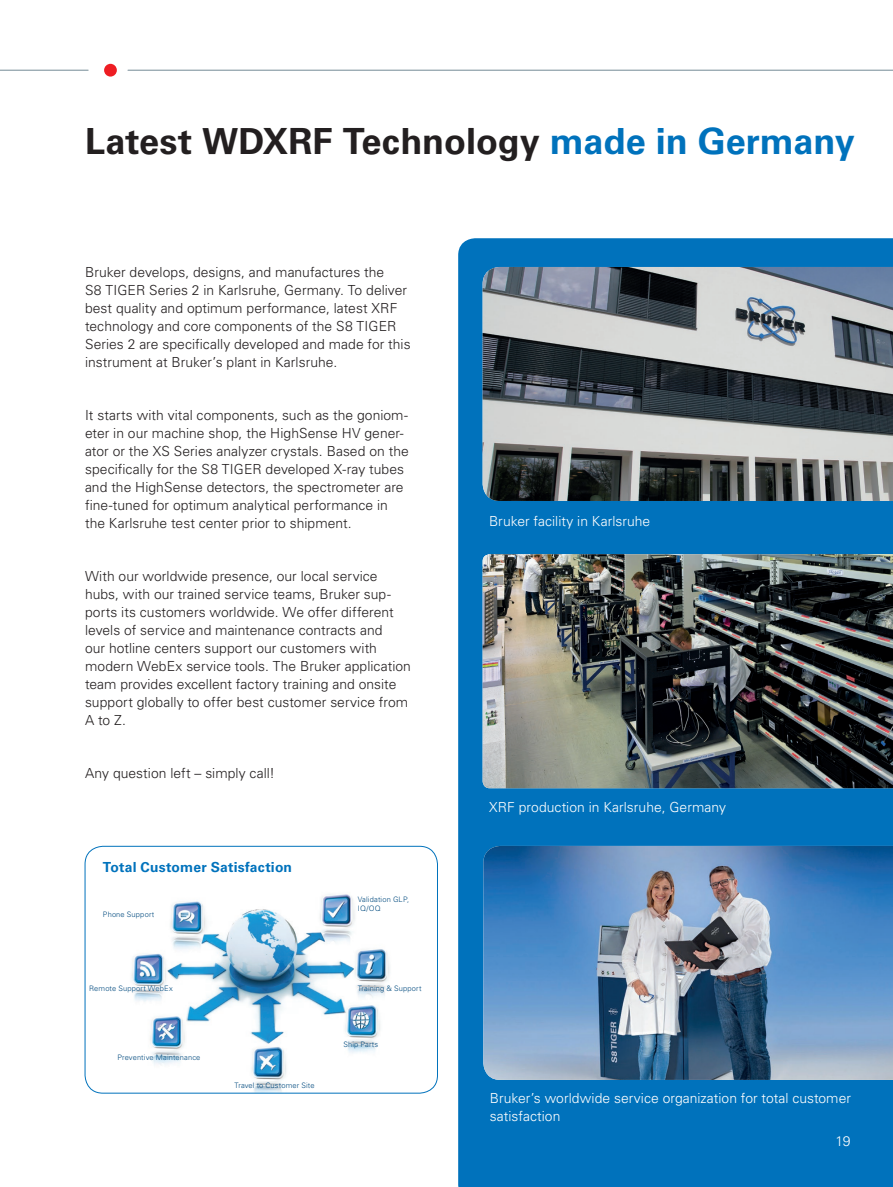
<style>
.page{position:relative;width:893px;height:1187px;background:#fff}
.page>*{position:absolute;margin:0;border:0;box-sizing:border-box;transform-origin:0 0}
.t1{font:700 36px "Univers LT Std";color:#231f20}
.t2{font:300 13.8px/18px "Univers LT Std";color:#231f20}
.t3{font:300 13.8px/18px "Univers LT Std";color:#fff}
.t4{font:700 13.8px "Univers LT Std";letter-spacing:.015em;color:#0072bc}
.t5{font:300 7.5px/8.6px "Univers LT Std";letter-spacing:.02em;color:#004a7f}
.s1{color:#0072bc}
</style>
<div class="page">
<div style="left:458px;top:238px;width:435px;height:948px;background:#0072bc"></div>
<img style="left:483px;top:267px;width:410px;height:234px">
<img style="left:483px;top:845px;width:410px;height:234px">
<img style="left:483px;top:554px;width:410px;height:234px">
<img style="left:131px;top:894px;width:259px;height:197px">
<div style="left:85px;top:845px;width:353px;height:248px;border:1px solid #0072bc;border-radius:18px"></div>
<hr style="left:0;top:70px;width:88px;height:1px;background:#738a95">
<hr style="left:128px;top:70px;width:765px;height:1px;background:#738a95">
<div style="left:104px;top:64px;width:13px;height:13px;background:#ee1d23;border-radius:50%"></div>
<h1 class="t1" style="left:85px;top:120px;width:771px">Latest WDXRF Technology <span class="s1">made in Germany</span></h1>
<p class="t2" style="left:85px;top:263px;width:327px">Bruker develops, designs, and manufactures the<br>S8 TIGER Series 2 in Karlsruhe, Germany. To deliver best quality and optimum performance, latest XRF technology and core components of the S8 TIGER Series 2 are specifically developed and made for this instrument at Bruker’s plant in Karlsruhe.</p>
<p class="t2" style="left:85px;top:406px;width:325px">It starts with vital components, such as the goniom&shy;eter in our machine shop, the HighSense HV gener&shy;ator or the XS Series analyzer crystals. Based on the specifically for the S8 TIGER developed X-ray tubes and the HighSense detectors, the spectrometer are fine-tuned for optimum analytical performance in the Karlsruhe test center prior to shipment.</p>
<p class="t2" style="left:85px;top:567px;width:327px">With our worldwide presence, our local service hubs, with our trained service teams, Bruker sup&shy;ports its customers worldwide. We offer different levels of service and maintenance contracts and<br>our hotline centers support our customers with modern WebEx service tools. The Bruker application team provides excellent factory training and onsite support globally to offer best customer service from A to Z.</p>
<p class="t2" style="left:85px;top:764px;width:191px">Any question left – simply call!</p>
<p class="t4" style="left:103px;top:858px;width:191px">Total Customer Satisfaction</p>
<p class="t5" style="left:103px;top:909px;width:53px">Phone Support</p>
<p class="t5" style="left:89px;top:984px;width:85px">Remote Support WebEx</p>
<p class="t5" style="left:117px;top:1052px;width:85px">Preventive Maintenance</p>
<p class="t5" style="left:235px;top:1081px;width:82px">Travel to Customer Site</p>
<p class="t5" style="left:358px;top:895px;width:53px">Validation GLP,<br>IQ/OQ</p>
<p class="t5" style="left:358px;top:984px;width:65px">Training &amp; Support</p>
<p class="t5" style="left:343px;top:1040px;width:37px">Ship Parts</p>
<p class="t3" style="left:489px;top:512px;width:163px">Bruker facility in Karlsruhe</p>
<p class="t3" style="left:489px;top:798px;width:238px">XRF production in Karlsruhe, Germany</p>
<p class="t3" style="left:490px;top:1088px;width:363px">Bruker’s worldwide service organization for total customer satisfaction</p>
<p class="t3" style="left:835px;top:1131px;width:16px">19</p>
</div>
